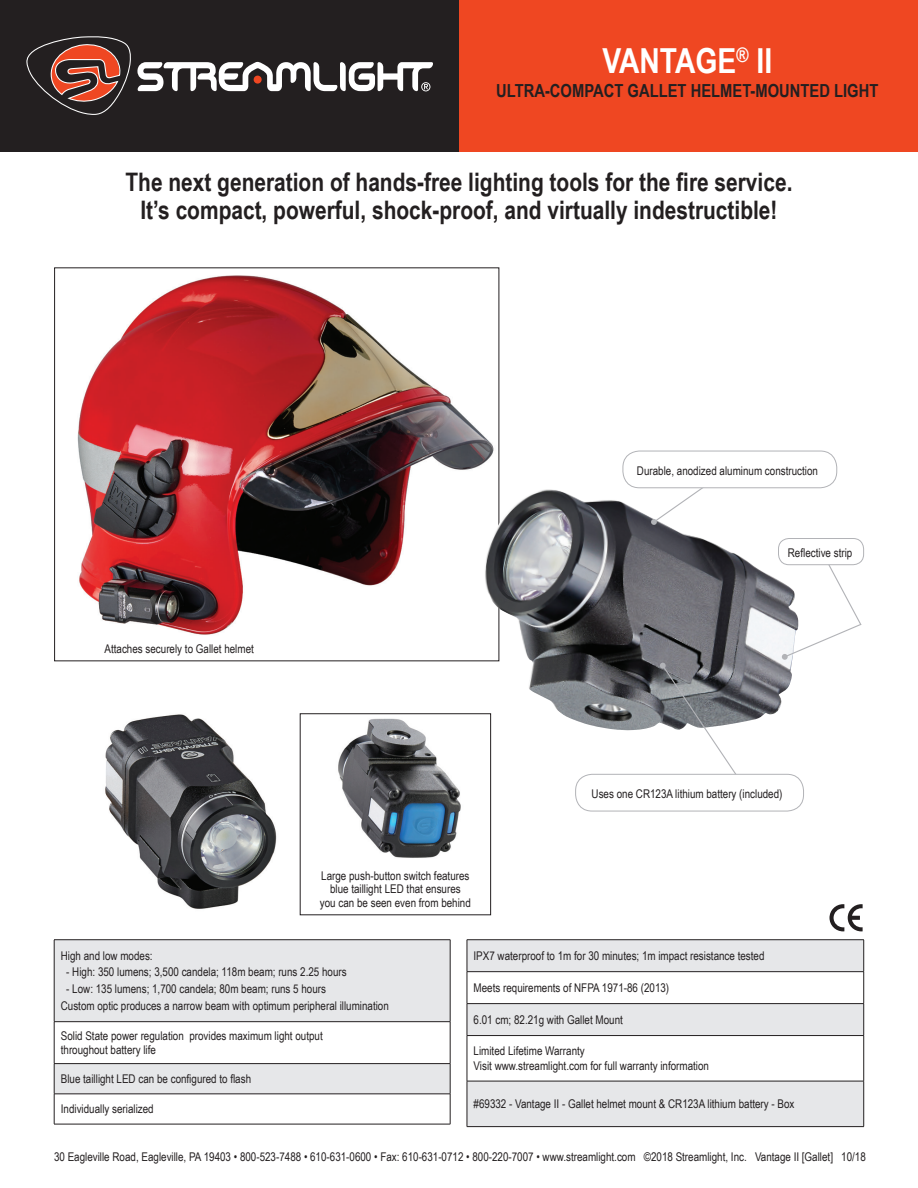
<style>
.page{position:relative;width:918px;height:1188px;background:#fff}
.page>*{position:absolute;margin:0;border:0;box-sizing:border-box;transform-origin:0 0}
.t1{font:700 34.5px "Arial Narrow";color:#fff}
.t2{font:700 25.5px/28.5px "Arial Narrow";color:#231f20;text-align:center}
.t3{font:700 18px "Arial Narrow";color:#231f20}
.t4{font:12px/14.4px "Arial Narrow";color:#231f20}
</style>
<div class="page">
<img style="left:77px;top:275px;width:417px;height:360px">
<img style="left:484px;top:489px;width:309px;height:241px">
<div style="left:459px;top:0;width:459px;height:151px;background:#ef4722"></div>
<div style="left:0;top:0;width:459px;height:151px;background:#231f20"></div>
<svg style="left:26px;top:36px;width:407px;height:79px"></svg>
<svg style="left:55px;top:940px;width:395px;height:154px;fill:#e6e7e9"></svg>
<hr style="left:54px;top:939px;width:396px;height:1px;background:#231f20">
<hr style="left:54px;top:940px;width:1px;height:81px;background:#231f20">
<hr style="left:450px;top:940px;width:1px;height:81px;background:#231f20">
<hr style="left:54px;top:1021px;width:396px;height:1px;background:#231f20">
<hr style="left:54px;top:1022px;width:1px;height:41px;background:#231f20">
<hr style="left:450px;top:1022px;width:1px;height:41px;background:#231f20">
<hr style="left:54px;top:1063px;width:396px;height:1px;background:#231f20">
<hr style="left:54px;top:1064px;width:1px;height:30px;background:#231f20">
<hr style="left:450px;top:1064px;width:1px;height:30px;background:#231f20">
<hr style="left:54px;top:1094px;width:396px;height:1px;background:#231f20">
<hr style="left:54px;top:1094px;width:1px;height:30px;background:#231f20">
<hr style="left:450px;top:1094px;width:1px;height:30px;background:#231f20">
<hr style="left:54px;top:1124px;width:396px;height:1px;background:#231f20">
<svg style="left:468px;top:940px;width:395px;height:186px;fill:#e6e7e9"></svg>
<hr style="left:467px;top:939px;width:397px;height:1px;background:#231f20">
<hr style="left:467px;top:940px;width:1px;height:31px;background:#231f20">
<hr style="left:863px;top:940px;width:1px;height:31px;background:#231f20">
<hr style="left:467px;top:971px;width:397px;height:1px;background:#231f20">
<hr style="left:467px;top:972px;width:1px;height:31px;background:#231f20">
<hr style="left:863px;top:972px;width:1px;height:31px;background:#231f20">
<hr style="left:467px;top:1003px;width:397px;height:1px;background:#231f20">
<hr style="left:467px;top:1004px;width:1px;height:31px;background:#231f20">
<hr style="left:863px;top:1004px;width:1px;height:31px;background:#231f20">
<hr style="left:467px;top:1035px;width:397px;height:1px;background:#231f20">
<hr style="left:467px;top:1036px;width:1px;height:45px;background:#231f20">
<hr style="left:863px;top:1036px;width:1px;height:45px;background:#231f20">
<hr style="left:467px;top:1081px;width:397px;height:1px;background:#231f20">
<hr style="left:467px;top:1081px;width:1px;height:45px;background:#231f20">
<hr style="left:863px;top:1081px;width:1px;height:45px;background:#231f20">
<hr style="left:467px;top:1126px;width:397px;height:1px;background:#231f20">
<svg style="left:651px;top:488px;width:72px;height:37px"></svg>
<svg style="left:660px;top:663px;width:97px;height:111px"></svg>
<div style="left:623px;top:451px;width:214px;height:37px;border:1px solid #b2b3b7;border-radius:16px"></div>
<div style="left:575px;top:774px;width:229px;height:37px;border:1px solid #b2b3b7;border-radius:17px"></div>
<img style="left:338px;top:718px;width:123px;height:140px">
<img style="left:105px;top:714px;width:172px;height:195px">
<svg style="left:782px;top:560px;width:81px;height:100px"></svg>
<div style="left:779px;top:539px;width:85px;height:26px;background:#fff;border-radius:10px"></div>
<div style="left:778px;top:538px;width:86px;height:27px;border:1px solid #b2b3b7;border-radius:10px"></div>
<svg style="left:829px;top:904px;width:34px;height:27px"></svg>
<h1 class="t1" style="left:602px;top:35px;width:171px">VANTAGE<sup>®</sup> II</h1>
<h3 class="t3" style="left:496px;top:77px;width:384px">ULTRA-COMPACT GALLET HELMET-MOUNTED LIGHT</h3>
<h2 class="t2" style="left:126px;top:166px;width:668px">The next generation of hands-free lighting tools for the fire service.<br>It’s compact, powerful, shock-proof, and virtually indestructible!</h2>
<p class="t4" style="left:637px;top:463px;width:183px">Durable, anodized aluminum construction</p>
<p class="t4" style="left:105px;top:642px;width:151px">Attaches securely to Gallet helmet</p>
<p class="t4" style="left:320px;top:869px;width:152px;line-height:13.5px;text-align:center">Large push-button switch features blue taillight LED that ensures<br>you can be seen even from behind</p>
<p class="t4" style="left:788px;top:545px;width:66px">Reflective strip</p>
<p class="t4" style="left:592px;top:786px;width:192px">Uses one CR123A lithium battery (included)</p>
<p class="t4" style="left:61px;top:948px;width:93px">High and low modes:</p>
<p class="t4" style="left:66px;top:964px;width:282px">- High: 350 lumens; 3,500 candela; 118m beam; runs 2.25 hours</p>
<p class="t4" style="left:61px;top:979px;width:330px;line-height:17.4px;text-indent:5px">- Low: 135 lumens; 1,700 candela; 80m beam; runs 5 hours<br>Custom optic produces a narrow beam with optimum peripheral illumination</p>
<p class="t4" style="left:61px;top:1028px;width:263px">Solid State power regulation provides maximum light output throughout battery life</p>
<p class="t4" style="left:61px;top:1071px;width:192px">Blue taillight LED can be configured to flash</p>
<p class="t4" style="left:61px;top:1101px;width:94px">Individually serialized</p>
<p class="t4" style="left:474px;top:948px;width:292px">IPX7 waterproof to 1m for 30 minutes; 1m impact resistance tested</p>
<p class="t4" style="left:474px;top:980px;width:197px">Meets requirements of NFPA 1971-86 (2013)</p>
<p class="t4" style="left:474px;top:1012px;width:151px">6.01 cm; 82.21g with Gallet Mount</p>
<p class="t4" style="left:474px;top:1044px;width:237px">Limited Lifetime Warranty<br>Visit www.streamlight.com for full warranty information</p>
<p class="t4" style="left:474px;top:1096px;width:322px">#69332 - Vantage II - Gallet helmet mount &amp; CR123A lithium battery - Box</p>
<p class="t4" style="left:54px;top:1149px;width:813px">30 Eagleville Road, Eagleville, PA 19403 • 800-523-7488 • 610-631-0600 • Fax: 610-631-0712 • 800-220-7007 • www.streamlight.com ©2018 Streamlight, Inc. Vantage II [Gallet] 10/18</p>
</div>
